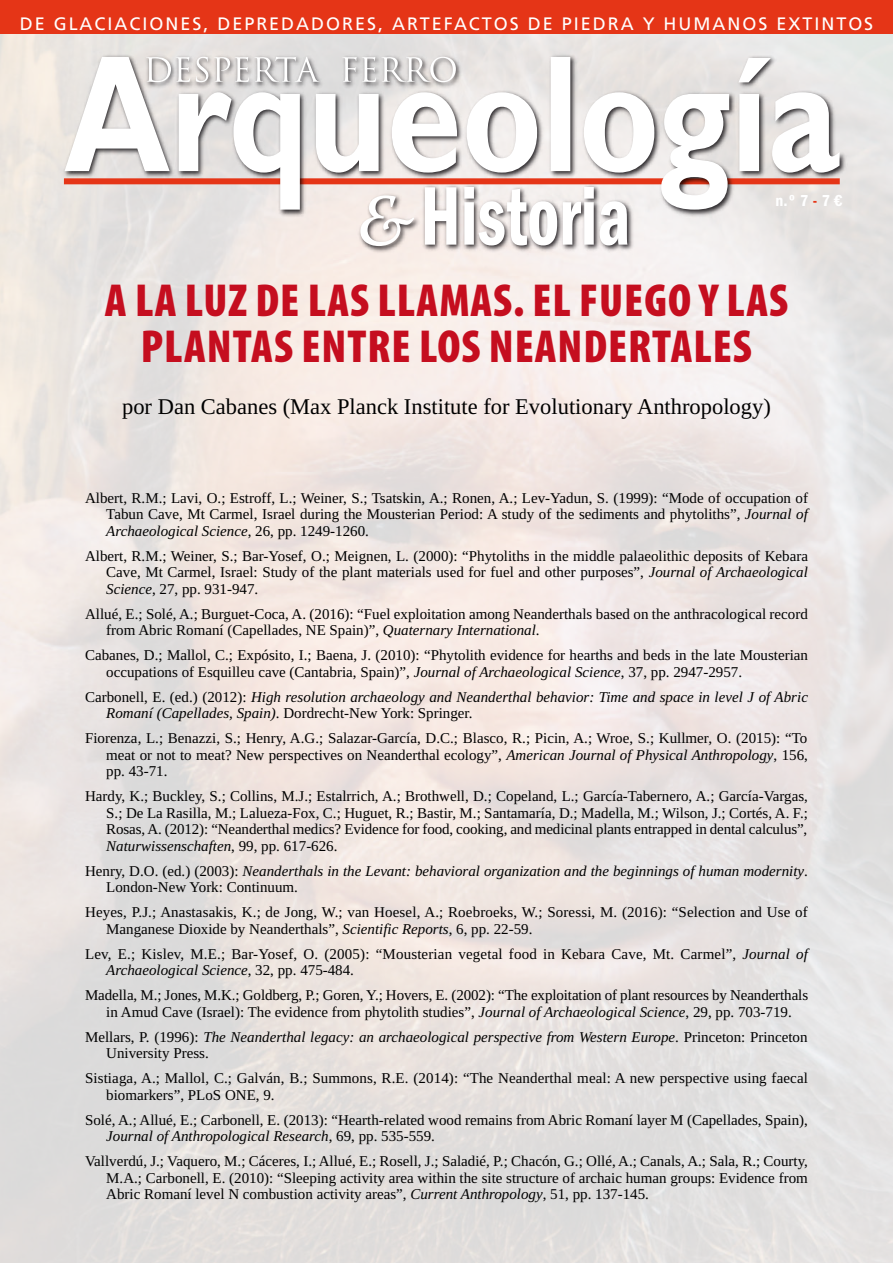
<style>
.page{position:relative;width:893px;height:1263px;background:#fff}
.page>*{position:absolute;margin:0;border:0;box-sizing:border-box;transform-origin:0 0}
.t1{font:900 condensed 46.5px/46.5px "Myriad Pro";letter-spacing:.02em;color:#c50e1f;text-align:center}
.t2{font:22.5px "Liberation Serif";color:#000}
.t3{font:18px "Frutiger LT Std";letter-spacing:.11em;color:#fff}
.t4{font:600 condensed 16.5px "Franklin Gothic LT";color:#fff}
.t5{font:15px/16.5px "Liberation Serif";color:#000}
.t6{font:italic 15px/16.5px "Liberation Serif";color:#000}
.s1{color:#e53517}
.s2{font-style:italic}
.s3{font-style:normal}
</style>
<div class="page">
<img style="left:59px;top:52px;width:791px;height:169px">
<svg style="left:65px;top:57px;width:774px;height:153px"></svg>
<img style="left:141px;top:52px;width:326px;height:42px">
<svg style="left:146px;top:57px;width:310px;height:25px"></svg>
<div style="left:0;top:0;width:893px;height:34px;background:#e53517"></div>
<img style="left:420px;top:182px;width:218px;height:75px">
<svg style="left:425px;top:187px;width:202px;height:58px"></svg>
<img style="left:355px;top:190px;width:71px;height:67px">
<svg style="left:360px;top:195px;width:54px;height:51px"></svg>
<p class="t3" style="left:20px;top:16px;width:855px">DE GLACIACIONES, DEPREDADORES, ARTEFACTOS DE PIEDRA Y HUMANOS EXTINTOS</p>
<p class="t4" style="left:776px;top:192px;width:69px">n.º 7 <span class="s1">-</span> 7 €</p>
<h1 class="t1" style="left:105px;top:281px;width:685px">A LA LUZ DE LAS LLAMAS. EL FUEGO Y LAS<br>PLANTAS ENTRE LOS NEANDERTALES</h1>
<h2 class="t2" style="left:122px;top:393px;width:650px">por Dan Cabanes (Max Planck Institute for Evolutionary Anthropology)</h2>
<p class="t5" style="left:106px;top:489px;width:703px;text-align:justify;text-indent:-21px">Albert, R.M.; Lavi, O.; Estroff, L.; Weiner, S.; Tsatskin, A.; Ronen, A.; Lev-Yadun, S. (1999): “Mode of occupation of Tabun Cave, Mt Carmel, Israel during the Mousterian Period: A study of the sediments and phytoliths”, <span class="s2">Journal of Archaeological Science</span>, 26, pp. 1249-1260.</p>
<p class="t5" style="left:106px;top:547px;width:703px;text-align:justify;text-indent:-21px">Albert, R.M.; Weiner, S.; Bar-Yosef, O.; Meignen, L. (2000): “Phytoliths in the middle palaeolithic deposits of Kebara Cave, Mt Carmel, Israel: Study of the plant materials used for fuel and other purposes”, <span class="s2">Journal of Archaeological Science</span>, 27, pp. 931-947.</p>
<p class="t5" style="left:106px;top:605px;width:703px;text-indent:-21px">Allué, E.; Solé, A.; Burguet-Coca, A. (2016): “Fuel exploitation among Neanderthals based on the anthracological record from Abric Romaní (Capellades, NE Spain)”, <span class="s2">Quaternary International</span>.</p>
<p class="t5" style="left:106px;top:647px;width:703px;text-indent:-21px">Cabanes, D.; Mallol, C.; Expósito, I.; Baena, J. (2010): “Phytolith evidence for hearths and beds in the late Mousterian occupations of Esquilleu cave (Cantabria, Spain)”, <span class="s2">Journal of Archaeological Science</span>, 37, pp. 2947-2957.</p>
<p class="t6" style="left:106px;top:688px;width:703px;text-indent:-21px"><span class="s3">Carbonell, E. (ed.) (2012):</span> High resolution archaeology and Neanderthal behavior: Time and space in level J of Abric<br>Romaní (Capellades, Spain)<span class="s3">. Dordrecht-New York: Springer.</span></p>
<p class="t5" style="left:106px;top:730px;width:703px;text-align:justify;text-indent:-21px">Fiorenza, L.; Benazzi, S.; Henry, A.G.; Salazar-García, D.C.; Blasco, R.; Picin, A.; Wroe, S.; Kullmer, O. (2015): “To meat or not to meat? New perspectives on Neanderthal ecology”, <span class="s2">American Journal of Physical Anthropology</span>, 156, pp. 43-71.</p>
<p class="t5" style="left:106px;top:788px;width:703px;text-align:justify;text-indent:-21px">Hardy, K.; Buckley, S.; Collins, M.J.; Estalrrich, A.; Brothwell, D.; Copeland, L.; García-Tabernero, A.; García-Vargas, S.; De La Rasilla, M.; Lalueza-Fox, C.; Huguet, R.; Bastir, M.; Santamaría, D.; Madella, M.; Wilson, J.; Cortés, A. F.; Rosas, A. (2012): “Neanderthal medics? Evidence for food, cooking, and medicinal plants entrapped in dental calculus”, <span class="s2">Naturwissenschaften</span>, 99, pp. 617-626.</p>
<p class="t6" style="left:106px;top:862px;width:703px;text-indent:-21px"><span class="s3">Henry, D.O. (ed.) (2003):</span> Neanderthals in the Levant: behavioral organization and the beginnings of human modernity<span class="s3">.<br>London-New York: Continuum.</span></p>
<p class="t5" style="left:106px;top:904px;width:703px;text-indent:-21px">Heyes, P.J.; Anastasakis, K.; de Jong, W.; van Hoesel, A.; Roebroeks, W.; Soressi, M. (2016): “Selection and Use of<br>Manganese Dioxide by Neanderthals”, <span class="s2">Scientific Reports</span>, 6, pp. 22-59.</p>
<p class="t5" style="left:106px;top:945px;width:703px;text-indent:-21px">Lev, E.; Kislev, M.E.; Bar-Yosef, O. (2005): “Mousterian vegetal food in Kebara Cave, Mt. Carmel”, <span class="s2">Journal of<br>Archaeological Science</span>, 32, pp. 475-484.</p>
<p class="t5" style="left:85px;top:987px;width:725px;text-align:center">Madella, M.; Jones, M.K.; Goldberg, P.; Goren, Y.; Hovers, E. (2002): “The exploitation of plant resources by Neanderthals in Amud Cave (Israel): The evidence from phytolith studies”, <span class="s2">Journal of Archaeological Science</span>, 29, pp. 703-719.</p>
<p class="t6" style="left:106px;top:1028px;width:703px;text-indent:-21px"><span class="s3">Mellars, P. (1996):</span> The Neanderthal legacy: an archaeological perspective from Western Europe<span class="s3">. Princeton: Princeton<br>University Press.</span></p>
<p class="t5" style="left:106px;top:1070px;width:703px;text-indent:-21px">Sistiaga, A.; Mallol, C.; Galván, B.; Summons, R.E. (2014): “The Neanderthal meal: A new perspective using faecal biomarkers”, PLoS ONE, 9.</p>
<p class="t5" style="left:106px;top:1111px;width:703px;text-indent:-21px">Solé, A.; Allué, E.; Carbonell, E. (2013): “Hearth-related wood remains from Abric Romaní layer M (Capellades, Spain),<br><span class="s2">Journal of Anthropological Research</span>, 69, pp. 535-559.</p>
<p class="t5" style="left:106px;top:1153px;width:703px;text-align:justify;text-indent:-21px">Vallverdú, J.; Vaquero, M.; Cáceres, I.; Allué, E.; Rosell, J.; Saladié, P.; Chacón, G.; Ollé, A.; Canals, A.; Sala, R.; Courty, M.A.; Carbonell, E. (2010): “Sleeping activity area within the site structure of archaic human groups: Evidence from Abric Romaní level N combustion activity areas”, <span class="s2">Current Anthropology</span>, 51, pp. 137-145.</p>
</div>
